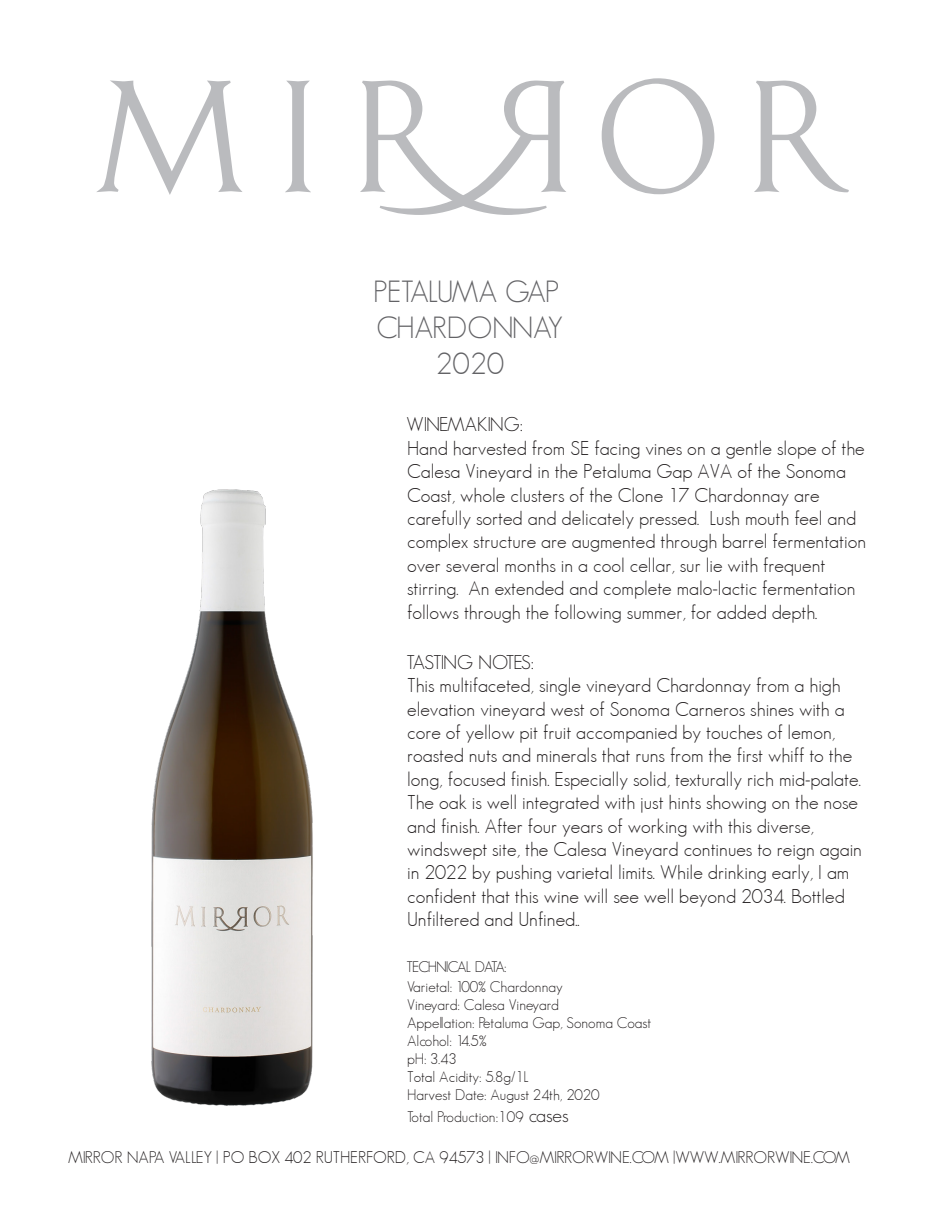
<style>
.page{position:relative;width:945px;height:1215px;background:#fff}
.page>*{position:absolute;margin:0;border:0;box-sizing:border-box;transform-origin:0 0}
.t1{font:300 30px/36px "Geosans";letter-spacing:-.02em;color:#636366;text-align:center}
.t2{font:300 19.5px/23.4px "Geosans";color:#231f20}
.t3{font:300 19.5px "Geosans";letter-spacing:-.055em;color:#231f20}
.t4{font:300 16.5px "Geosans";color:#231f20}
.t5{font:300 15px/18px "Geosans";color:#231f20}
.t6{font:300 15px "Geosans";letter-spacing:-.065em;color:#231f20}
.s1{font-size:19.5px}
</style>
<div class="page">
<svg style="left:360px;top:81px;width:206px;height:134px"></svg>
<svg style="left:602px;top:78px;width:112px;height:116px"></svg>
<svg style="left:754px;top:81px;width:95px;height:111px"></svg>
<svg style="left:96px;top:80px;width:146px;height:115px"></svg>
<svg style="left:285px;top:81px;width:26px;height:111px"></svg>
<img style="left:151px;top:489px;width:162px;height:617px">
<p class="t1" style="left:373px;top:274px;width:192px">PETALUMA GAP<br>CHARDONNAY<br>2020</p>
<p class="t2" style="left:407px;top:413px;width:118px">WINEMAKING:</p>
<p class="t2" style="left:407px;top:436px;width:461px">Hand harvested from SE facing vines on a gentle slope of the Calesa Vineyard in the Petaluma Gap AVA of the Sonoma Coast, whole clusters of the Clone 17 Chardonnay are carefully sorted and delicately pressed. Lush mouth feel and complex structure are augmented through barrel fermentation over several months in a cool cellar, sur lie with frequent stirring. An extended and complete malo-lactic fermentation follows through the following summer, for added depth.</p>
<p class="t3" style="left:407px;top:651px;width:129px">TASTING NOTES:</p>
<p class="t2" style="left:407px;top:674px;width:456px">This multifaceted, single vineyard Chardonnay from a high elevation vineyard west of Sonoma Carneros shines with a core of yellow pit fruit accompanied by touches of lemon, roasted nuts and minerals that runs from the first whiff to the long, focused finish. Especially solid, texturally rich mid-palate.<br>The oak is well integrated with just hints showing on the nose and finish. After four years of working with this diverse, windswept site, the Calesa Vineyard continues to reign again in 2022 by pushing varietal limits. While drinking early, I am confident that this wine will see well beyond 2034. Bottled Unfiltered and Unfined.</p>
<p class="t6" style="left:407px;top:959px;width:101px">TECHNICAL DATA:</p>
<p class="t5" style="left:407px;top:978px;width:246px">Varietal: 100% Chardonnay<br>Vineyard: Calesa Vineyard<br>Appellation: Petaluma Gap, Sonoma Coast<br>Alcohol: 14.5%<br>pH: 3.43<br>Total Acidity: 5.8g/1L<br>Harvest Date: August 24th, 2020</p>
<p class="t5" style="left:407px;top:1108px;width:163px">Total Production:109 <span class="s1">cases</span></p>
<p class="t4" style="left:68px;top:1148px;width:784px">MIRROR NAPA VALLEY | PO BOX 402 RUTHERFORD, CA 94573 | INFO@MIRRORWINE.COM |WWW.MIRRORWINE.COM</p>
</div>
